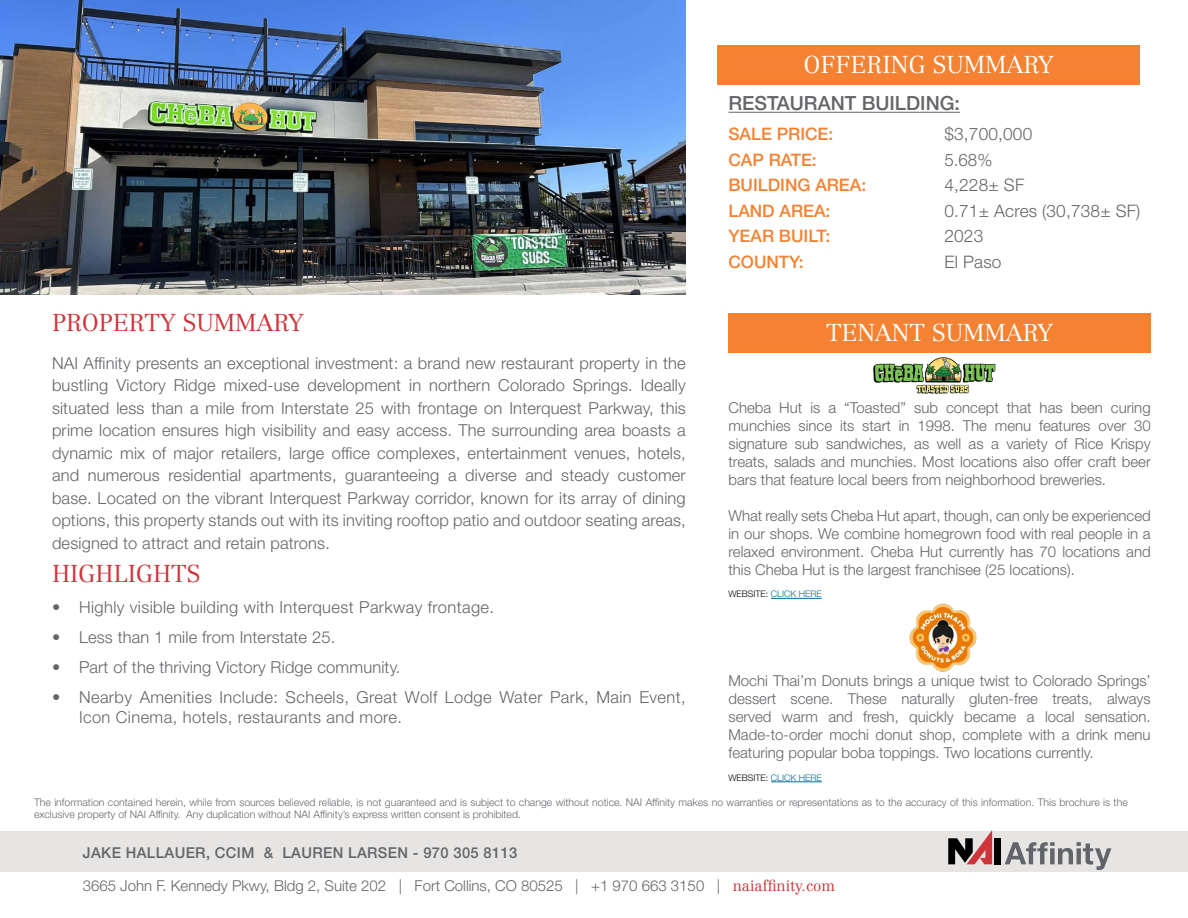
<style>
.page{position:relative;width:1188px;height:918px;background:#fff}
.page>*{position:absolute;margin:0;border:0;box-sizing:border-box;transform-origin:0 0}
.t1{font:300 24px "Centennial LT Std";color:#fff}
.t2{font:300 24px "Centennial LT Std";color:#cf3339}
.t3{font:500 19.5px "Helvetica Neue LT Std";color:#636569}
.t4{font:500 17.25px "Helvetica Neue LT Std";color:#f58232}
.t5{font:300 17.25px "Helvetica Neue LT Std";letter-spacing:.01em;color:#636569}
.t6{font:300 16.5px/22.5px "Helvetica Neue LT Std";letter-spacing:.025em;color:#636569}
.t7{font:300 15px/18px "Helvetica Neue LT Std";color:#636569;text-align:justify}
.t8{font:500 15px "Helvetica Neue LT Std";letter-spacing:.025em;color:#636569}
.t9{font:300 10.5px/12px "Helvetica Neue LT Std";color:#676a6f}
.t10{font:300 9px "Helvetica Neue LT Std";color:#006ca0}
.s1{color:#000}
.s2{font-family:"Centennial LT Std";color:#cf3339}
</style>
<div class="page">
<div style="left:0;top:831px;width:1188px;height:41px;background:#e6e5e4"></div>
<div style="left:994px;top:838px;width:7px;height:26px;background:#000"></div>
<svg style="left:948px;top:830px;width:44px;height:34px"></svg>
<svg style="left:1005px;top:842px;width:106px;height:28px"></svg>
<img style="left:0;top:0;width:686px;height:295px">
<hr style="left:728px;top:112px;width:232px;height:1px;background:#636569">
<div style="left:718px;top:45px;width:422px;height:40px;background:#f58232"></div>
<div style="left:728px;top:314px;width:423px;height:39px;background:#f58232"></div>
<img style="left:873px;top:357px;width:123px;height:36px">
<img style="left:909px;top:604px;width:68px;height:67px">
<hr style="left:771px;top:598px;width:51px;height:1px;background:#006ca0">
<hr style="left:771px;top:782px;width:51px;height:1px;background:#006ca0">
<h1 class="t1" style="left:804px;top:50px;width:251px">OFFERING SUMMARY</h1>
<h1 class="t2" style="left:52px;top:308px;width:253px">PROPERTY SUMMARY</h1>
<p class="t6" style="left:52px;top:351px;width:635px;text-align:justify">NAI Affinity presents an exceptional investment: a brand new restaurant property in the bustling Victory Ridge mixed-use development in northern Colorado Springs. Ideally situated less than a mile from Interstate 25 with frontage on Interquest Parkway, this prime location ensures high visibility and easy access. The surrounding area boasts a dynamic mix of major retailers, large office complexes, entertainment venues, hotels, and numerous residential apartments, guaranteeing a diverse and steady customer base. Located on the vibrant Interquest Parkway corridor, known for its array of dining options, this property stands out with its inviting rooftop patio and outdoor seating areas, designed to attract and retain patrons.</p>
<h1 class="t2" style="left:52px;top:559px;width:150px">HIGHLIGHTS</h1>
<p class="t6" style="left:52px;top:596px;width:444px">• Highly visible building with Interquest Parkway frontage.</p>
<p class="t6" style="left:52px;top:626px;width:285px">• Less than 1 mile from Interstate 25.</p>
<p class="t6" style="left:52px;top:656px;width:350px">• Part of the thriving Victory Ridge community.</p>
<p class="t6" style="left:79px;top:687px;width:608px;line-height:19.5px;text-indent:-27px">• Nearby Amenities Include: Scheels, Great Wolf Lodge Water Park, Main Event,<br>Icon Cinema, hotels, restaurants and more.</p>
<p class="t3" style="left:728px;top:92px;width:233px">RESTAURANT BUILDING:</p>
<p class="t4" style="left:728px;top:124px;width:106px">SALE PRICE:</p>
<p class="t5" style="left:944px;top:124px;width:89px">$3,700,000</p>
<p class="t4" style="left:728px;top:149px;width:90px">CAP RATE:</p>
<p class="t5" style="left:944px;top:149px;width:49px">5.68%</p>
<p class="t4" style="left:728px;top:175px;width:139px">BUILDING AREA:</p>
<p class="t5" style="left:944px;top:175px;width:81px">4,228± SF</p>
<p class="t4" style="left:728px;top:200px;width:103px">LAND AREA:</p>
<p class="t5" style="left:944px;top:200px;width:198px">0.71± Acres (30,738± SF)</p>
<p class="t4" style="left:728px;top:226px;width:103px">YEAR BUILT:</p>
<p class="t5" style="left:944px;top:226px;width:40px">2023</p>
<p class="t4" style="left:728px;top:251px;width:77px">COUNTY:</p>
<p class="t5" style="left:944px;top:251px;width:58px">El Paso</p>
<h1 class="t1" style="left:826px;top:318px;width:228px">TENANT SUMMARY</h1>
<p class="t7" style="left:728px;top:398px;width:424px">Cheba Hut is a “Toasted” sub concept that has been curing munchies since its start in 1998. The menu features over 30 signature sub sandwiches, as well as a variety of Rice Krispy treats, salads and munchies. Most locations also offer craft beer bars that feature local beers from neighborhood breweries.</p>
<p class="t7" style="left:728px;top:506px;width:424px">What really sets Cheba Hut apart, though, can only be experienced in our shops. We combine homegrown food with real people in a relaxed environment. Cheba Hut currently has 70 locations and this Cheba Hut is the largest franchisee (25 locations).</p>
<p class="t10" style="left:728px;top:589px;width:95px"><span class="s1">WEBSITE:</span> CLICK HERE</p>
<p class="t7" style="left:728px;top:672px;width:424px">Mochi Thai’m Donuts brings a unique twist to Colorado Springs’ dessert scene. These naturally gluten-free treats, always served warm and fresh, quickly became a local sensation.<br>Made-to-order mochi donut shop, complete with a drink menu featuring popular boba toppings. Two locations currently.</p>
<p class="t10" style="left:728px;top:772px;width:95px"><span class="s1">WEBSITE:</span> CLICK HERE</p>
<p class="t9" style="left:34px;top:796px;width:1095px">The information contained herein, while from sources believed reliable, is not guaranteed and is subject to change without notice. NAI Affinity makes no warranties or representations as to the accuracy of this information. This brochure is the exclusive property of NAI Affinity. Any duplication without NAI Affinity’s express written consent is prohibited.</p>
<p class="t8" style="left:83px;top:844px;width:436px">JAKE HALLAUER, CCIM &amp; LAUREN LARSEN - 970 305 8113</p>
<p class="t7" style="left:83px;top:876px;width:754px">3665 John F. Kennedy Pkwy, Bldg 2, Suite 202 | Fort Collins, CO 80525 | +1 970 663 3150 | <span class="s2">naiaffinity.com</span></p>
</div>
